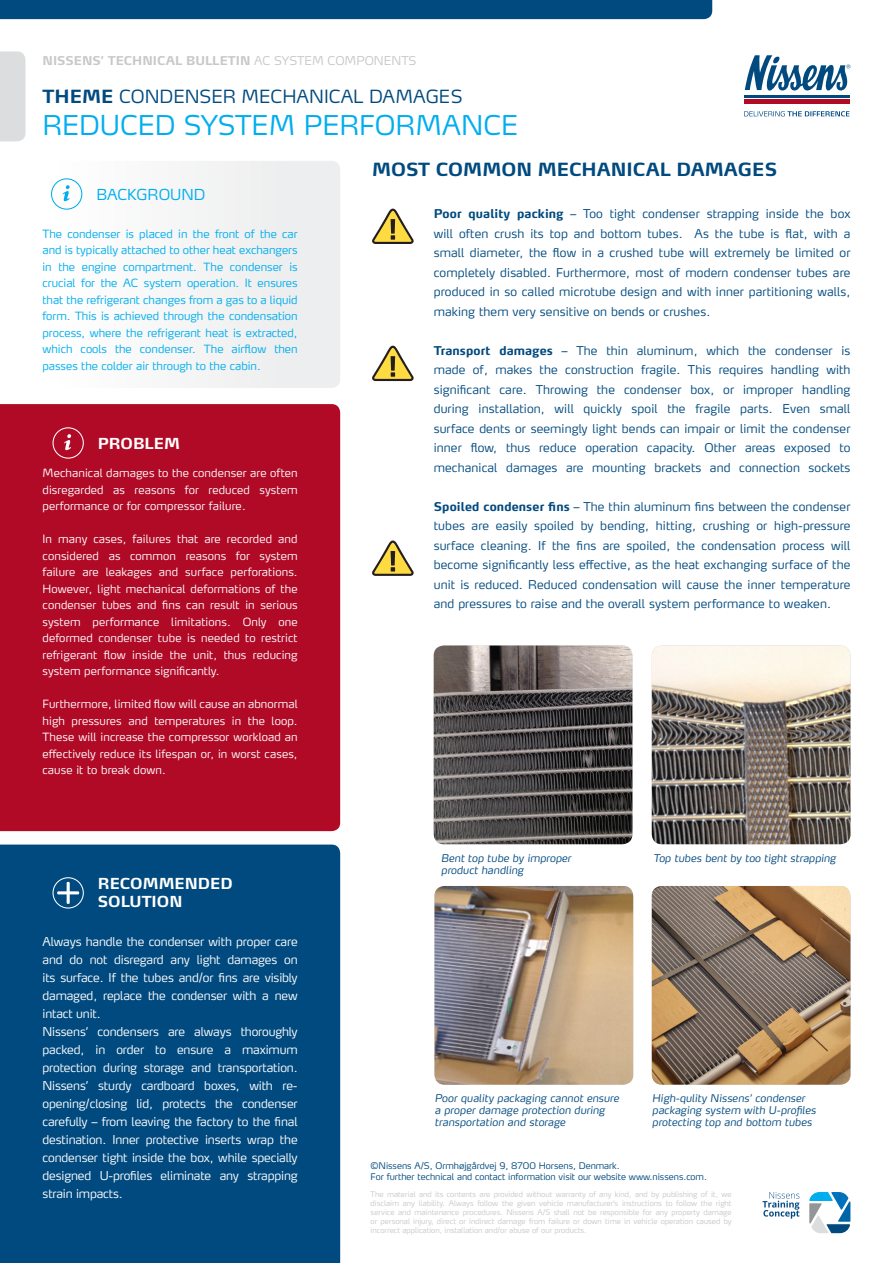
<style>
.page{position:relative;width:893px;height:1263px;background:#fff}
.page>*{position:absolute;margin:0;border:0;box-sizing:border-box;transform-origin:0 0}
.t1{font:300 27px "Max LF";color:#00aeef}
.t2{font:300 18px "Max LF";color:#004a7f}
.t3{font:700 18px "Max LF";color:#004a7f}
.t4{font:700 15px/18px "Max LF";color:#fff}
.t5{font:300 15px "Max LF";color:#00aeef}
.t6{font:300 12px/19.5px "Max LF";letter-spacing:.01em;color:#004a7f;text-align:justify}
.t7{font:300 12px/18px "Max LF";letter-spacing:-.01em;color:#fff;text-align:justify}
.t8{font:700 12px "Max LF";color:#c7c8ca}
.t9{font:300 11.25px/16.5px "Max LF";letter-spacing:.01em;color:#fff;text-align:justify}
.t10{font:300 11.25px/16.5px "Max LF";color:#00aeef;text-align:justify}
.t11{font:italic 300 10.5px/12px "Max LF";letter-spacing:.01em;color:#004a7f}
.t12{font:300 9px/10.8px "Max LF";color:#004a7f}
.t13{font:300 7.5px/9px "Max LF";color:#c7c8ca;text-align:justify}
.s1{font-weight:300}
.s2{font-weight:700}
</style>
<div class="page">
<div style="left:0;top:404px;width:340px;height:427px;background:#b00a27"></div>
<div style="left:0;top:844px;width:340px;height:419px;background:#004a7f"></div>
<svg style="left:82px;top:161px;width:258px;height:227px;fill:#f3f3f4"></svg>
<svg style="left:745px;top:55px;width:106px;height:43px"></svg>
<svg style="left:744px;top:111px;width:105px;height:5px"></svg>
<hr style="left:744px;top:95px;width:105px;height:2px;background:#004a7f">
<div style="left:744px;top:99px;width:105px;height:5px;background:#b00a27"></div>
<div style="left:0;top:0;width:712px;height:19px;background:#004a7f"></div>
<div style="left:0;top:51px;width:26px;height:90px;background:#dcdddf"></div>
<svg style="left:763px;top:1192px;width:36px;height:27px"></svg>
<svg style="left:809px;top:1192px;width:41px;height:41px"></svg>
<svg style="left:51px;top:178px;width:31px;height:32px"></svg>
<svg style="left:53px;top:427px;width:31px;height:32px"></svg>
<svg style="left:53px;top:877px;width:31px;height:31px"></svg>
<img style="left:652px;top:645px;width:198px;height:199px">
<img style="left:434px;top:886px;width:199px;height:199px">
<img style="left:652px;top:886px;width:198px;height:199px">
<img style="left:434px;top:645px;width:198px;height:199px">
<svg style="left:372px;top:208px;width:42px;height:36px"></svg>
<svg style="left:372px;top:345px;width:42px;height:36px"></svg>
<svg style="left:372px;top:540px;width:42px;height:36px"></svg>
<p class="t8" style="left:43px;top:53px;width:375px">NISSENS’ TECHNICAL BULLETIN <span class="s1">AC SYSTEM COMPONENTS</span></p>
<p class="t2" style="left:43px;top:85px;width:421px"><span class="s2">THEME</span> CONDENSER MECHANICAL DAMAGES</p>
<p class="t1" style="left:43px;top:108px;width:477px">REDUCED SYSTEM PERFORMANCE</p>
<p class="t5" style="left:96px;top:185px;width:110px">BACKGROUND</p>
<p class="t10" style="left:43px;top:225px;width:257px">The condenser is placed in the front of the car and is typically attached to other heat exchangers in the engine compartment. The condenser is crucial for the AC system operation. It ensures that the refrigerant changes from a gas to a liquid form. This is achieved through the condensation process, where the refrigerant heat is extracted, which cools the condenser. The airflow then passes the colder air through to the cabin.</p>
<p class="t4" style="left:98px;top:434px;width:84px">PROBLEM</p>
<p class="t9" style="left:43px;top:465px;width:257px">Mechanical damages to the condenser are often disregarded as reasons for reduced system performance or for compressor failure.</p>
<p class="t9" style="left:43px;top:531px;width:257px">In many cases, failures that are recorded and considered as common reasons for system failure are leakages and surface perforations.<br>However, light mechanical deformations of the condenser tubes and fins can result in serious system performance limitations. Only one deformed condenser tube is needed to restrict refrigerant flow inside the unit, thus reducing system performance significantly.</p>
<p class="t9" style="left:43px;top:696px;width:257px">Furthermore, limited flow will cause an abnormal high pressures and temperatures in the loop.<br>These will increase the compressor workload an effectively reduce its lifespan or, in worst cases, cause it to break down.</p>
<p class="t4" style="left:98px;top:875px;width:136px">RECOMMENDED<br>SOLUTION</p>
<p class="t7" style="left:43px;top:932px;width:257px">Always handle the condenser with proper care and do not disregard any light damages on its surface. If the tubes and/or fins are visibly damaged, replace the condenser with a new intact unit.</p>
<p class="t7" style="left:43px;top:1022px;width:257px">Nissens’ condensers are always thoroughly packed, in order to ensure a maximum protection during storage and transportation.<br>Nissens’ sturdy cardboard boxes, with re&shy;opening/closing lid, protects the condenser carefully – from leaving the factory to the final destination. Inner protective inserts wrap the condenser tight inside the box, while specially designed U-profiles eliminate any strapping strain impacts.</p>
<p class="t3" style="left:372px;top:158px;width:407px">MOST COMMON MECHANICAL DAMAGES</p>
<p class="t6" style="left:434px;top:204px;width:418px"><span class="s2">Poor quality packing</span> – Too tight condenser strapping inside the box will often crush its top and bottom tubes. As the tube is flat, with a small diameter, the flow in a crushed tube will extremely be limited or completely disabled. Furthermore, most of modern condenser tubes are produced in so called microtube design and with inner partitioning walls, making them very sensitive on bends or crushes.</p>
<p class="t6" style="left:434px;top:340px;width:418px"><span class="s2">Transport damages</span> – The thin aluminum, which the condenser is made of, makes the construction fragile. This requires handling with significant care. Throwing the condenser box, or improper handling during installation, will quickly spoil the fragile parts. Even small surface dents or seemingly light bends can impair or limit the condenser inner flow, thus reduce operation capacity. Other areas exposed to mechanical damages are mounting brackets and connection sockets</p>
<p class="t6" style="left:434px;top:496px;width:418px"><span class="s2">Spoiled condenser fins</span> – The thin aluminum fins between the condenser tubes are easily spoiled by bending, hitting, crushing or high-pressure surface cleaning. If the fins are spoiled, the condensation process will become significantly less effective, as the heat exchanging surface of the unit is reduced. Reduced condensation will cause the inner temperature and pressures to raise and the overall system performance to weaken.</p>
<p class="t11" style="left:441px;top:851px;width:131px">Bent top tube by improper</p>
<p class="t11" style="left:441px;top:863px;width:84px">product handling</p>
<p class="t11" style="left:653px;top:851px;width:184px">Top tubes bent by too tight strapping</p>
<p class="t11" style="left:435px;top:1092px;width:186px">Poor quality packaging cannot ensure a proper damage protection during transportation and storage</p>
<p class="t11" style="left:652px;top:1092px;width:165px">High-qulity Nissens’ condenser packaging system with U-profiles protecting top and bottom tubes</p>
<p class="t12" style="left:371px;top:1160px;width:338px">©Nissens A/S, Ormhøjgårdvej 9, 8700 Horsens, Denmark.<br>For further technical and contact information visit our website www.nissens.com.</p>
<p class="t13" style="left:371px;top:1190px;width:362px">The material and its contents are provided without warranty of any kind, and by publishing of it, we disclaim any liability. Always follow the given vehicle manufacturer’s instructions to follow the right service and maintenance procedures. Nissens A/S shall not be responsible for any property damage or personal injury, direct or indirect damage from failure or down time in vehicle operation caused by incorrect application, installation and/or abuse of our products.</p>
</div>
